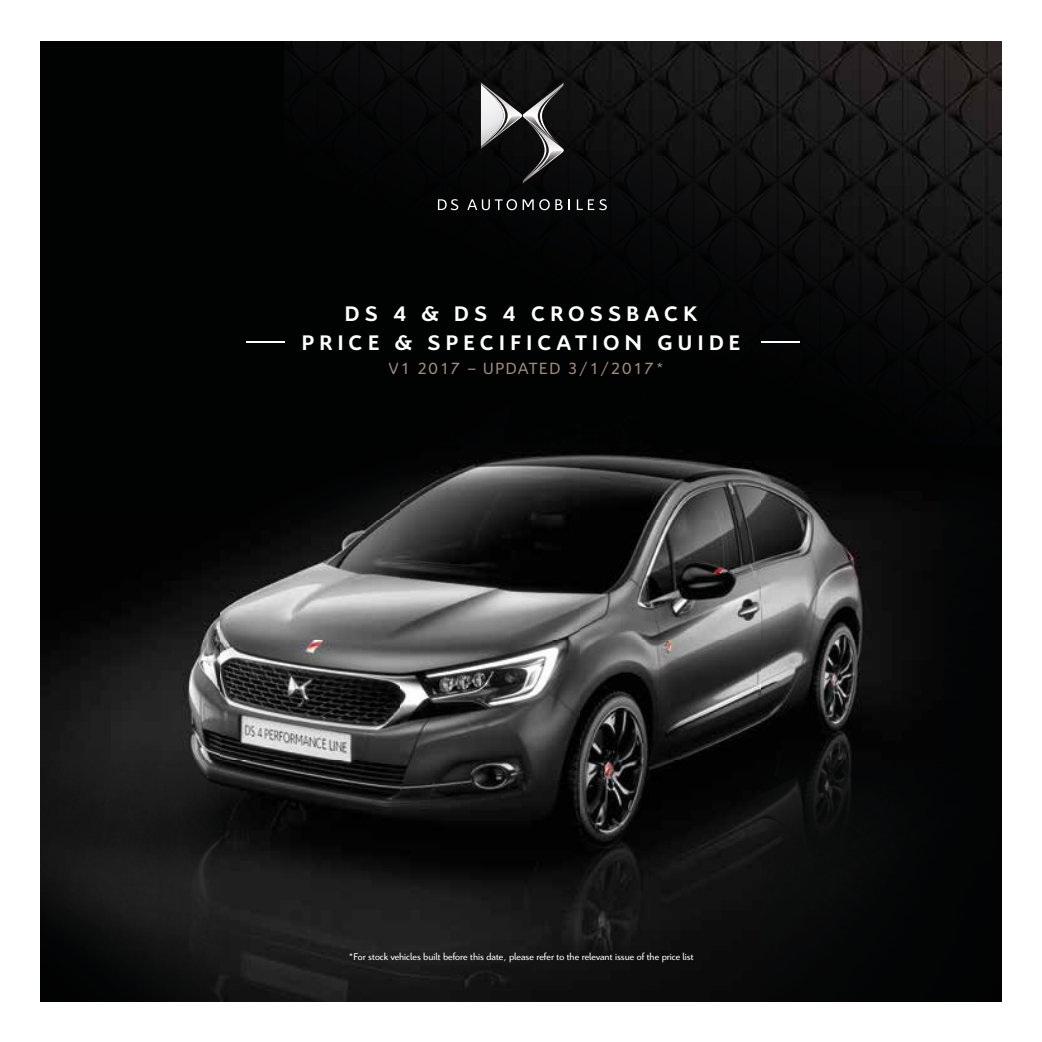
<style>
.page{position:relative;width:1042px;height:1042px;background:#fff}
.page>*{position:absolute;margin:0;border:0;box-sizing:border-box;transform-origin:0 0}
.t1{font:700 22.75px "Citroen";letter-spacing:.24em;color:#fff}
.t2{font:17.5px "Citroen";letter-spacing:.1em;color:#9e8c7b}
.t3{font:10.5px "Citroen";color:#fff}
</style>
<div class="page">
<img style="left:41px;top:1000px;width:960px;height:1px">
<img style="left:41px;top:41px;width:180px;height:959px">
<div style="left:221px;top:41px;width:63px;height:359px;background:#010202"></div>
<img style="left:221px;top:400px;width:180px;height:600px">
<img style="left:401px;top:445px;width:600px;height:555px">
<img style="left:284px;top:41px;width:718px;height:404px">
<svg style="left:438px;top:199px;width:20px;height:11px"></svg>
<svg style="left:467px;top:199px;width:50px;height:11px"></svg>
<svg style="left:523px;top:199px;width:39px;height:11px"></svg>
<svg style="left:568px;top:199px;width:2px;height:11px"></svg>
<svg style="left:577px;top:199px;width:30px;height:11px"></svg>
<svg style="left:480px;top:82px;width:84px;height:102px;background:#3f3f40"></svg>
<hr style="left:761px;top:341px;width:38px;height:2px;background:#fff">
<hr style="left:247px;top:341px;width:38px;height:2px;background:#fff">
<h1 class="t1" style="left:345px;top:300px;width:354px">DS 4 &amp; DS 4 CROSSBACK</h1>
<h1 class="t1" style="left:302px;top:329px;width:440px">PRICE &amp; SPECIFICATION GUIDE</h1>
<h2 class="t2" style="left:389px;top:358px;width:277px">V1 2017 – UPDATED 3/1/2017*</h2>
<p class="t3" style="left:348px;top:950px;width:347px">*For stock vehicles built before this date, please refer to the relevant issue of the price list</p>
</div>
